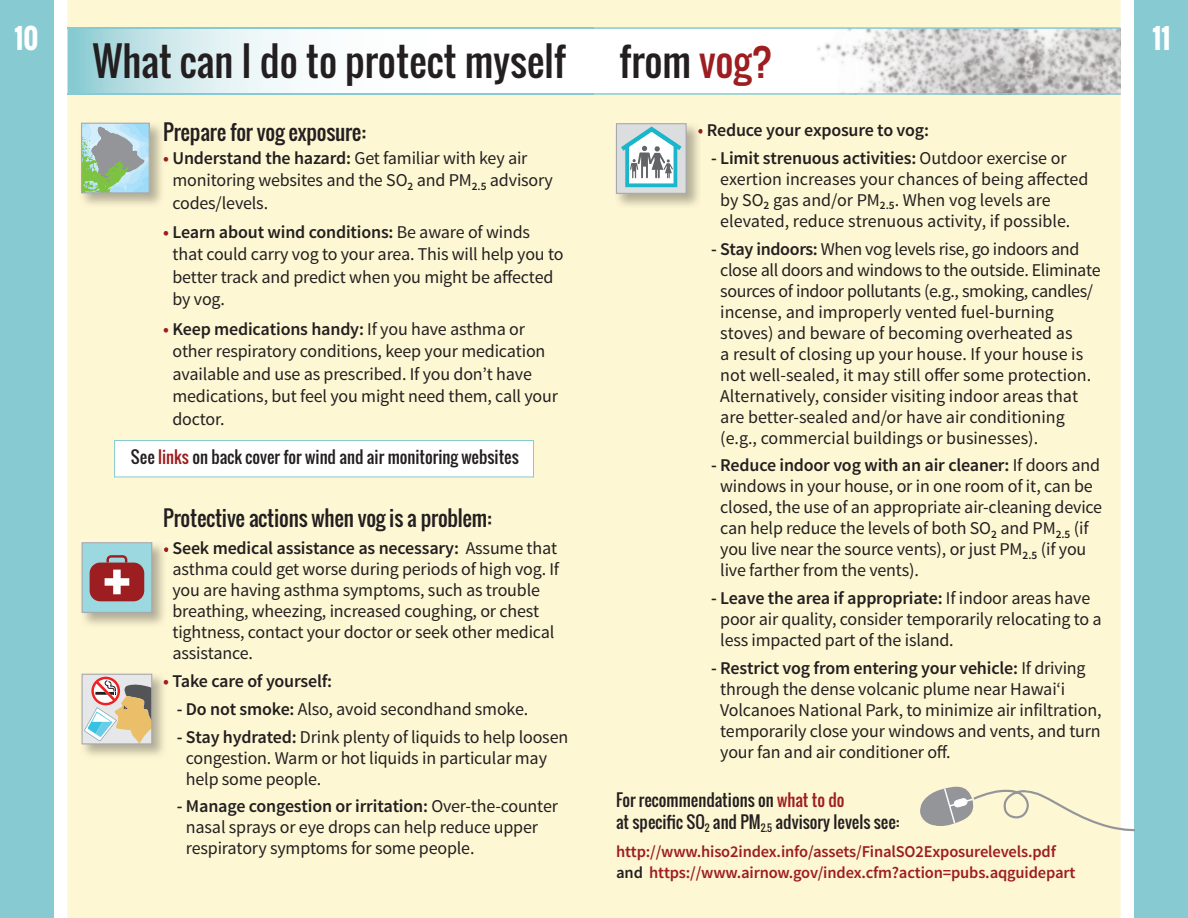
<style>
.page{position:relative;width:1188px;height:918px;background:#fff}
.page>*{position:absolute;margin:0;border:0;box-sizing:border-box;transform-origin:0 0}
.t1{font:39px "Oswald";color:#231f20}
.t2{font:700 27px "Oswald";color:#fff}
.t3{font:21px "Oswald";letter-spacing:-.01em;color:#231f20}
.t4{font:18px/21px "Source Sans Pro";letter-spacing:-.01em;color:#231f20}
.t5{font:600 18px "Source Sans Pro";letter-spacing:-.01em;color:#231f20}
.t6{font:600 16.5px/21px "Source Sans Pro";letter-spacing:-.01em;color:#9d1d20}
.t7{font:16.5px/22.5px "Oswald";color:#231f20}
.s1{color:#9d1d20}
.s2{font-weight:600;color:#9d1d20}
.s3{font-weight:600}
.s4{color:#231f20}
</style>
<div class="page">
<div style="left:68px;top:0;width:526px;height:918px;background:#fef7d4"></div>
<div style="left:0;top:0;width:54px;height:918px;background:#87cad2"></div>
<img style="left:80px;top:672px;width:87px;height:87px">
<svg style="left:84px;top:677px;width:66px;height:65px"></svg>
<div style="left:82px;top:674px;width:70px;height:70px;border:1px solid #a8a9ad"></div>
<img style="left:79px;top:121px;width:86px;height:87px">
<svg style="left:83px;top:125px;width:65px;height:66px"></svg>
<div style="left:81px;top:123px;width:69px;height:70px;border:1px solid #a8a9ad"></div>
<img style="left:80px;top:540px;width:87px;height:88px">
<svg style="left:164px;top:547px;width:4px;height:5px"></svg>
<div style="left:82px;top:543px;width:70px;height:69px;background:#9bd8df"></div>
<svg style="left:106px;top:555px;width:21px;height:8px"></svg>
<div style="left:90px;top:563px;width:54px;height:38px;background:#9c1e21;border-radius:11px"></div>
<svg style="left:105px;top:570px;width:24px;height:24px"></svg>
<div style="left:82px;top:542px;width:70px;height:71px;border:1px solid #a8a9ad"></div>
<div style="left:115px;top:441px;width:419px;height:36px;background:#fff"></div>
<div style="left:114px;top:440px;width:420px;height:37px;border:1px solid #87cad2"></div>
<svg style="left:68px;top:29px;width:524px;height:64px"></svg>
<hr style="left:592px;top:28px;width:2px;height:66px;background:#fff">
<hr style="left:68px;top:93px;width:526px;height:2px;background:#87cad2">
<hr style="left:68px;top:27px;width:526px;height:2px;background:#87cad2">
<div style="left:594px;top:0;width:526px;height:918px;background:#fef7d4"></div>
<div style="left:1134px;top:0;width:54px;height:918px;background:#87cad2"></div>
<div style="left:594px;top:28px;width:526px;height:66px;background:#fff"></div>
<img style="left:614px;top:121px;width:88px;height:88px">
<svg style="left:698px;top:129px;width:5px;height:5px"></svg>
<div style="left:616px;top:124px;width:70px;height:69px;background:#dcdddf"></div>
<div style="left:616px;top:123px;width:71px;height:71px;border:1px solid #a8a9ad"></div>
<svg style="left:621px;top:127px;width:61px;height:60px"></svg>
<img style="left:817px;top:29px;width:303px;height:64px">
<hr style="left:594px;top:93px;width:526px;height:2px;background:#87cad2">
<hr style="left:594px;top:27px;width:526px;height:2px;background:#87cad2">
<svg style="left:919px;top:784px;width:216px;height:49px"></svg>
<h2 class="t2" style="left:15px;top:18px;width:25px">10</h2>
<h2 class="t2" style="left:1153px;top:18px;width:19px">11</h2>
<h1 class="t1" style="left:93px;top:32px;width:475px">What can I do to protect myself</h1>
<h1 class="t1" style="left:619px;top:32px;width:155px">from <span class="s1">vog?</span></h1>
<p class="t3" style="left:163px;top:116px;width:204px">Prepare for vog exposure:</p>
<p class="t4" style="left:172px;top:147px;width:382px;line-height:22.5px;text-indent:-9px"><span class="s2">•</span> <span class="s3">Understand the hazard:</span> Get familiar with key air monitoring websites and the SO<sub>2</sub> and PM<sub>2.5</sub> advisory codes/levels.</p>
<p class="t4" style="left:172px;top:221px;width:393px;line-height:22.5px;text-indent:-9px"><span class="s2">•</span> <span class="s3">Learn about wind conditions:</span> Be aware of winds that could carry vog to your area. This will help you to better track and predict when you might be affected by vog.</p>
<p class="t4" style="left:172px;top:318px;width:387px;line-height:22.5px;text-indent:-9px"><span class="s2">•</span> <span class="s3">Keep medications handy:</span> If you have asthma or other respiratory conditions, keep your medication available and use as prescribed. If you don’t have medications, but feel you might need them, call your doctor.</p>
<p class="t4" style="left:502px;top:267px;width:7px">f</p>
<p class="t7" style="left:131px;top:446px;width:389px">See <span class="s1">links</span> on back cover for wind and air monitoring websites</p>
<p class="t3" style="left:163px;top:502px;width:330px">Protective actions when vog is a problem:</p>
<p class="t4" style="left:172px;top:538px;width:388px;text-indent:-9px"><span class="s2">•</span> <span class="s3">Seek medical assistance as necessary:</span> Assume that asthma could get worse during periods of high vog. If you are having asthma symptoms, such as trouble breathing, wheezing, increased coughing, or chest tightness, contact your doctor or seek other medical assistance.</p>
<p class="t5" style="left:163px;top:670px;width:170px"><span class="s1">•</span> Take care of yourself:</p>
<p class="t4" style="left:177px;top:699px;width:353px"><span class="s3">- Do not smoke:</span> Also, avoid secondhand smoke.</p>
<p class="t4" style="left:186px;top:727px;width:384px;text-indent:-9px"><span class="s3">- Stay hydrated:</span> Drink plenty of liquids to help loosen congestion. Warm or hot liquids in particular may help some people.</p>
<p class="t4" style="left:186px;top:796px;width:374px;text-indent:-9px"><span class="s3">- Manage congestion or irritation:</span> Over-the-counter nasal sprays or eye drops can help reduce upper respiratory symptoms for some people.</p>
<p class="t5" style="left:698px;top:119px;width:233px"><span class="s1">•</span> Reduce your exposure to vog:</p>
<p class="t4" style="left:720px;top:148px;width:370px;text-indent:-9px"><span class="s3">- Limit strenuous activities:</span> Outdoor exercise or exertion increases your chances of being affected by SO<sub>2</sub> gas and/or PM<sub>2.5</sub>. When vog levels are elevated, reduce strenuous activity, if possible.</p>
<p class="t4" style="left:720px;top:238px;width:382px;text-indent:-9px"><span class="s3">- Stay indoors:</span> When vog levels rise, go indoors and close all doors and windows to the outside. Eliminate sources of indoor pollutants (e.g., smoking, candles/ incense, and improperly vented fuel-burning stoves) and beware of becoming overheated as<br>a result of closing up your house. If your house is not well-sealed, it may still offer some protection.<br>Alternatively, consider visiting indoor areas that are better-sealed and/or have air conditioning (e.g., commercial buildings or businesses).</p>
<p class="t4" style="left:720px;top:455px;width:383px;text-indent:-9px"><span class="s3">- Reduce indoor vog with an air cleaner:</span> If doors and windows in your house, or in one room of it, can be closed, the use of an appropriate air-cleaning device can help reduce the levels of both SO<sub>2</sub> and PM<sub>2.5</sub> (if you live near the source vents), or just PM<sub>2.5</sub> (if you live farther from the vents).</p>
<p class="t4" style="left:720px;top:588px;width:383px;text-indent:-9px"><span class="s3">- Leave the area if appropriate:</span> If indoor areas have poor air quality, consider temporarily relocating to a less impacted part of the island.</p>
<p class="t4" style="left:720px;top:658px;width:383px;text-indent:-9px"><span class="s3">- Restrict vog from entering your vehicle:</span> If driving through the dense volcanic plume near Hawai‘i Volcanoes National Park, to minimize air infiltration, temporarily close your windows and vents, and turn your fan and air conditioner off.</p>
<p class="t4" style="left:1036px;top:169px;width:7px">f</p>
<p class="t4" style="left:934px;top:364px;width:7px">f</p>
<p class="t4" style="left:937px;top:742px;width:7px">f</p>
<p class="t7" style="left:616px;top:788px;width:285px">For recommendations on <span class="s1">what to do<br></span>at specific SO<sub>2</sub> and PM<sub>2.5</sub> advisory levels see:</p>
<p class="t6" style="left:616px;top:841px;width:461px">http://www.hiso2index.info/assets/FinalSO2Exposurelevels.pdf <span class="s4">and</span> https://www.airnow.gov/index.cfm?action=pubs.aqguidepart</p>
</div>
